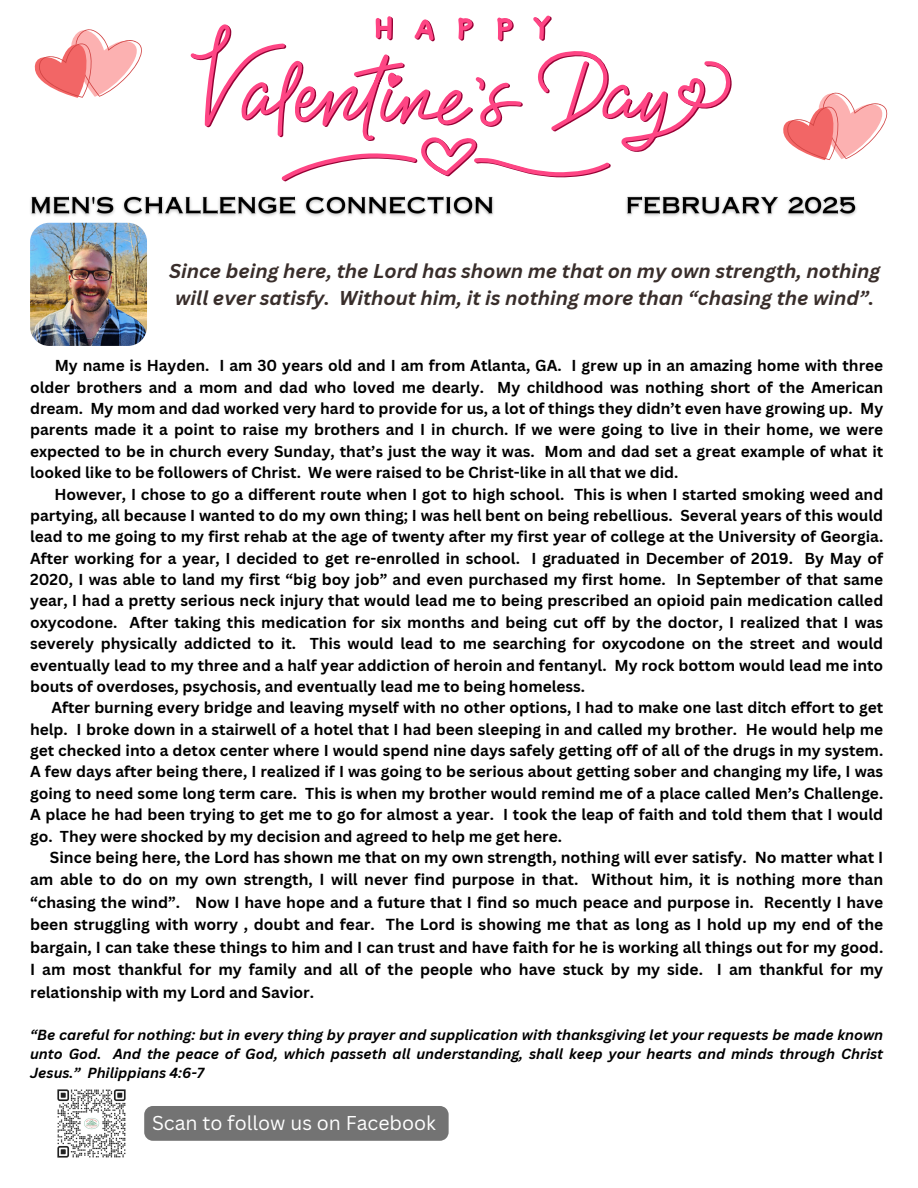
<style>
.page{position:relative;width:918px;height:1188px;background:#fff}
.page>*{position:absolute;margin:0;border:0;box-sizing:border-box;transform-origin:0 0}
.t1{font:italic 700 19.5px/27px "Canva Sans";color:#392e2b;text-align:center}
.t2{font:19.5px "Canva Sans";color:#fff}
.t3{font:700 15.6px/22.5px "Canva Sans";color:#000;text-align:justify}
.t4{font:700 15.45px/21.3px "Canva Sans";color:#000;text-align:justify}
.t5{font:italic 700 14.25px/19.2px "Canva Sans";color:#000;text-align:justify}
</style>
<div class="page">
<img style="left:57px;top:1089px;width:69px;height:69px">
<img style="left:30px;top:223px;width:117px;height:123px;border-radius:19px">
<svg style="left:190px;top:15px;width:542px;height:167px"></svg>
<svg style="left:34px;top:29px;width:108px;height:69px"></svg>
<svg style="left:783px;top:92px;width:105px;height:68px"></svg>
<div style="left:144px;top:1106px;width:305px;height:35px;background:#737373"></div>
<img style="left:30px;top:196px;width:464px;height:20px">
<img style="left:626px;top:196px;width:231px;height:20px">
<p class="t1" style="left:169px;top:257px;width:713px">Since being here, the Lord has shown me that on my own strength, nothing will ever satisfy. Without him, it is nothing more than “chasing the wind”.</p>
<p class="t4" style="left:30px;top:355px;width:855px;text-indent:25px">My name is Hayden. I am 30 years old and I am from Atlanta, GA. I grew up in an amazing home with three older brothers and a mom and dad who loved me dearly. My childhood was nothing short of the American dream. My mom and dad worked very hard to provide for us, a lot of things they didn’t even have growing up. My parents made it a point to raise my brothers and I in church. If we were going to live in their home, we were expected to be in church every Sunday, that’s just the way it was. Mom and dad set a great example of what it looked like to be followers of Christ. We were raised to be Christ-like in all that we did.</p>
<p class="t4" style="left:30px;top:483px;width:855px;text-indent:24px">However, I chose to go a different route when I got to high school. This is when I started smoking weed and partying, all because I wanted to do my own thing; I was hell bent on being rebellious. Several years of this would lead to me going to my first rehab at the age of twenty after my first year of college at the University of Georgia.<br>After working for a year, I decided to get re-enrolled in school. I graduated in December of 2019. By May of 2020, I was able to land my first “big boy job” and even purchased my first home. In September of that same year, I had a pretty serious neck injury that would lead me to being prescribed an opioid pain medication called oxycodone. After taking this medication for six months and being cut off by the doctor, I realized that I was severely physically addicted to it. This would lead to me searching for oxycodone on the street and would eventually lead to my three and a half year addiction of heroin and fentanyl. My rock bottom would lead me into bouts of overdoses, psychosis, and eventually lead me to being homeless.</p>
<p class="t4" style="left:30px;top:697px;width:855px;text-indent:21px">After burning every bridge and leaving myself with no other options, I had to make one last ditch effort to get help. I broke down in a stairwell of a hotel that I had been sleeping in and called my brother. He would help me get checked into a detox center where I would spend nine days safely getting off of all of the drugs in my system.<br>A few days after being there, I realized if I was going to be serious about getting sober and changing my life, I was going to need some long term care. This is when my brother would remind me of a place called Men’s Challenge.<br>A place he had been trying to get me to go for almost a year. I took the leap of faith and told them that I would go. They were shocked by my decision and agreed to help me get here.</p>
<p class="t3" style="left:30px;top:846px;width:855px;text-indent:20px">Since being here, the Lord has shown me that on my own strength, nothing will ever satisfy. No matter what I am able to do on my own strength, I will never find purpose in that. Without him, it is nothing more than “chasing the wind”. Now I have hope and a future that I find so much peace and purpose in. Recently I have been struggling with worry , doubt and fear. The Lord is showing me that as long as I hold up my end of the bargain, I can take these things to him and I can trust and have faith for he is working all things out for my good.<br>I am most thankful for my family and all of the people who have stuck by my side. I am thankful for my relationship with my Lord and Savior.</p>
<h2 class="t5" style="left:30px;top:1024px;width:855px">“Be careful for nothing: but in every thing by prayer and supplication with thanksgiving let your requests be made known unto God. And the peace of God, which passeth all understanding, shall keep your hearts and minds through Christ Jesus.” Philippians 4:6-7</h2>
<p class="t2" style="left:152px;top:1109px;width:286px">Scan to follow us on Facebook</p>
</div>
